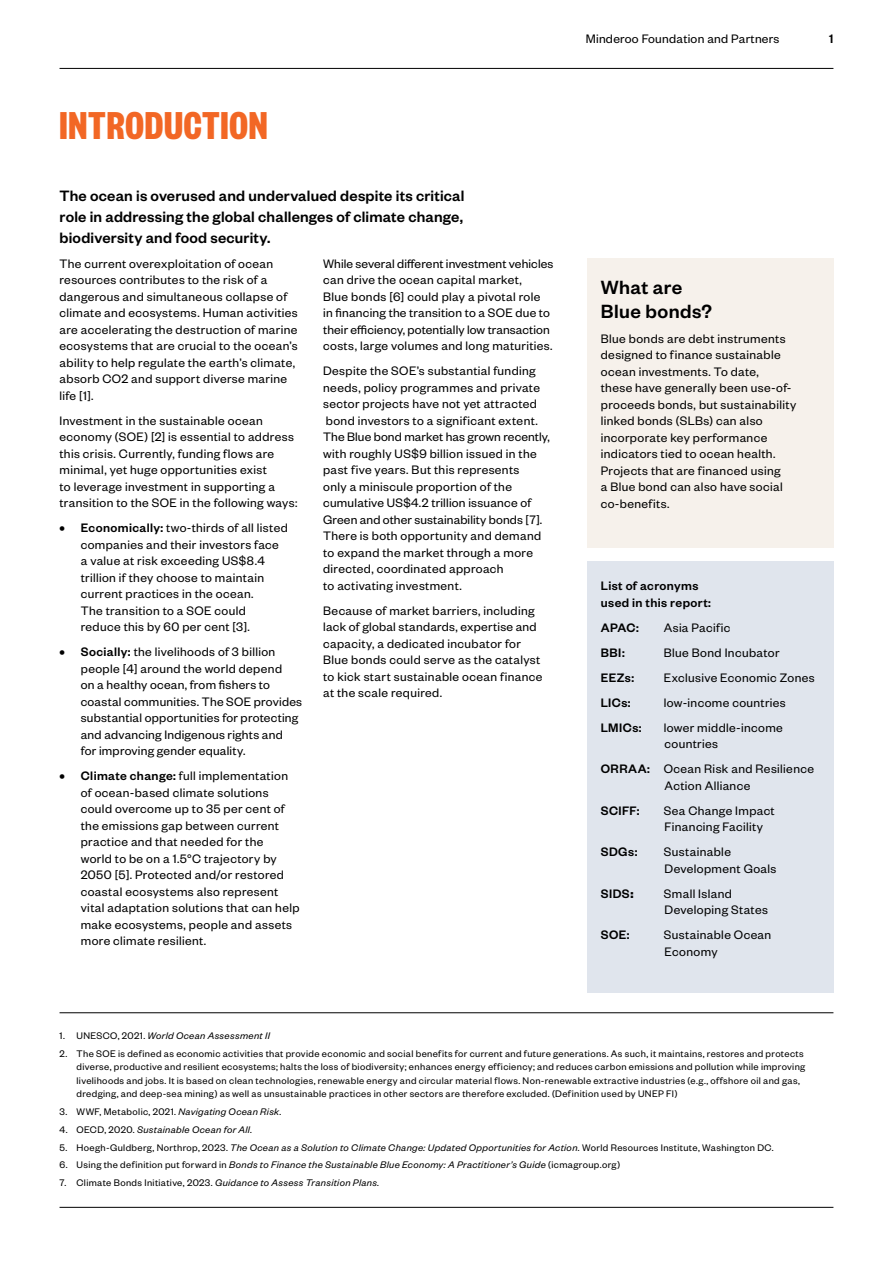
<style>
.page{position:relative;width:893px;height:1263px;background:#fff}
.page>*{position:absolute;margin:0;border:0;box-sizing:border-box;transform-origin:0 0}
.Orange_Caps_Heading{font:700 42.75px "Founders Grotesk X Cond";letter-spacing:.02em;color:#f26725}
.Subheading_2{font:500 21px/24px "Founders Grotesk";letter-spacing:.02em;color:#000}
.Body_copy_9_11{font:500 16.5px/21px "Founders Grotesk";letter-spacing:.015em;color:#000;text-align:justify}
.Body_copy_9_11-2{font:13.5px/16.5px "Founders Grotesk";letter-spacing:.03em;color:#000}
.Body_Bullets_9_11{font:13.5px/16.5px "Founders Grotesk";letter-spacing:.025em;color:#000}
.Body_copy_9_11-3{font:500 13.5px/16.5px "Founders Grotesk";letter-spacing:.03em;color:#000}
.Body_copy{font:13.5px "Founders Grotesk";letter-spacing:.02em;color:#000}
.Body_copy-2{font:500 13.5px "Founders Grotesk";color:#000}
.t1{font:10.5px/13.5px "Founders Grotesk";letter-spacing:.035em;color:#000}
.t2{font:italic 10.5px "Founders Grotesk";letter-spacing:.035em;color:#000}
.s1{font-weight:700}
.s2{font-weight:500}
.s3{font-style:normal}
.s4{font-style:italic}
</style>
<div class="page">
<hr style="left:60px;top:1207px;width:773px;height:1px;background:#000">
<hr style="left:60px;top:68px;width:773px;height:1px;background:#000">
<hr style="left:60px;top:1012px;width:773px;height:1px;background:#000">
<div style="left:587px;top:258px;width:246px;height:290px;background:#f6f1eb"></div>
<div style="left:587px;top:561px;width:246px;height:432px;background:#e0e5ed"></div>
<p class="Orange_Caps_Heading" style="left:60px;top:99px;width:210px">INTRODUCTION</p>
<p class="Body_copy_9_11" style="left:60px;top:184px;width:406px">The ocean is overused and undervalued despite its critical role in addressing the global challenges of climate change, biodiversity and food security.</p>
<p class="Body_copy_9_11-2" style="left:60px;top:254px;width:240px">The current overexploitation of ocean resources contributes to the risk of a dangerous and simultaneous collapse of climate and ecosystems. Human activities are accelerating the destruction of marine ecosystems that are crucial to the ocean’s ability to help regulate the earth’s climate, absorb CO2 and support diverse marine life [1].</p>
<p class="Body_copy_9_11-2" style="left:60px;top:411px;width:239px">Investment in the sustainable ocean economy (SOE) [2] is essential to address this crisis. Currently, funding flows are minimal, yet huge opportunities exist<br>to leverage investment in supporting a transition to the SOE in the following ways:</p>
<p class="Body_Bullets_9_11" style="left:81px;top:519px;width:209px;text-indent:-21px"><span class="s1">•</span> <span class="s2">Economically:</span> two-thirds of all listed companies and their investors face a value at risk exceeding US$8.4 trillion if they choose to maintain current practices in the ocean.<br>The transition to a SOE could reduce this by 60 per cent [3].</p>
<p class="Body_Bullets_9_11" style="left:81px;top:643px;width:223px;text-indent:-21px"><span class="s1">•</span> <span class="s2">Socially:</span> the livelihoods of 3 billion people [4] around the world depend<br>on a healthy ocean, from fishers to coastal communities. The SOE provides substantial opportunities for protecting and advancing Indigenous rights and<br>for improving gender equality.</p>
<p class="Body_Bullets_9_11" style="left:81px;top:767px;width:220px;text-indent:-21px"><span class="s1">•</span> <span class="s2">Climate change:</span> full implementation of ocean-based climate solutions could overcome up to 35 per cent of the emissions gap between current practice and that needed for the<br>world to be on a 1.5°C trajectory by 2050 [5]. Protected and/or restored coastal ecosystems also represent vital adaptation solutions that can help make ecosystems, people and assets more climate resilient.</p>
<p class="Body_copy_9_11-2" style="left:323px;top:254px;width:232px">While several different investment vehicles can drive the ocean capital market,<br>Blue bonds [6] could play a pivotal role<br>in financing the transition to a SOE due to their efficiency, potentially low transaction costs, large volumes and long maturities.</p>
<p class="Body_copy_9_11-2" style="left:323px;top:362px;width:228px">Despite the SOE’s substantial funding needs, policy programmes and private sector projects have not yet attracted bond investors to a significant extent.<br>The Blue bond market has grown recently, with roughly US$9 billion issued in the past five years. But this represents<br>only a miniscule proportion of the cumulative US$4.2 trillion issuance of Green and other sustainability bonds [7].<br>There is both opportunity and demand to expand the market through a more directed, coordinated approach<br>to activating investment.</p>
<p class="Body_copy_9_11-2" style="left:323px;top:601px;width:221px">Because of market barriers, including lack of global standards, expertise and capacity, a dedicated incubator for Blue bonds could serve as the catalyst to kick start sustainable ocean finance at the scale required.</p>
<p class="Body_copy" style="left:586px;top:30px;width:195px">Minderoo Foundation and Partners</p>
<p class="Body_copy-2" style="left:829px;top:30px;width:6px">1</p>
<p class="Subheading_2" style="left:601px;top:274px;width:113px">What are<br>Blue bonds?</p>
<p class="Body_copy_9_11-2" style="left:601px;top:329px;width:197px">Blue bonds are debt instruments designed to finance sustainable ocean investments. To date,<br>these have generally been use-of&shy;proceeds bonds, but sustainability linked bonds (SLBs) can also incorporate key performance indicators tied to ocean health.<br>Projects that are financed using<br>a Blue bond can also have social co-benefits.</p>
<p class="Body_copy_9_11-3" style="left:601px;top:577px;width:112px">List of acronyms used in this report:</p>
<p class="Body_copy_9_11-3" style="left:601px;top:618px;width:39px">APAC:</p>
<p class="Body_copy_9_11-2" style="left:664px;top:618px;width:68px">Asia Pacific</p>
<p class="Body_copy_9_11-3" style="left:601px;top:643px;width:25px">BBI:</p>
<p class="Body_copy_9_11-2" style="left:664px;top:643px;width:117px">Blue Bond Incubator</p>
<p class="Body_copy_9_11-3" style="left:601px;top:668px;width:35px">EEZs:</p>
<p class="Body_copy_9_11-2" style="left:664px;top:668px;width:152px">Exclusive Economic Zones</p>
<p class="Body_copy_9_11-3" style="left:601px;top:693px;width:31px">LICs:</p>
<p class="Body_copy_9_11-2" style="left:664px;top:693px;width:123px">low-income countries</p>
<p class="Body_copy_9_11-3" style="left:601px;top:718px;width:42px">LMICs:</p>
<p class="Body_copy_9_11-2" style="left:664px;top:718px;width:121px">lower middle-income countries</p>
<p class="Body_copy_9_11-2" style="left:601px;top:760px;width:215px;text-align:center"><span class="s2">ORRAA:</span> Ocean Risk and Resilience<br>Action Alliance</p>
<p class="Body_copy_9_11-3" style="left:601px;top:801px;width:40px">SCIFF:</p>
<p class="Body_copy_9_11-2" style="left:664px;top:801px;width:112px">Sea Change Impact<br>Financing Facility</p>
<p class="Body_copy_9_11-3" style="left:601px;top:843px;width:38px">SDGs:</p>
<p class="Body_copy_9_11-2" style="left:664px;top:843px;width:114px">Sustainable<br>Development Goals</p>
<p class="Body_copy_9_11-3" style="left:601px;top:884px;width:34px">SIDS<span class="s1">:</span></p>
<p class="Body_copy_9_11-2" style="left:664px;top:884px;width:106px">Small Island<br>Developing States</p>
<p class="Body_copy_9_11-3" style="left:601px;top:926px;width:30px">SOE:</p>
<p class="Body_copy_9_11-2" style="left:664px;top:926px;width:109px">Sustainable Ocean<br>Economy</p>
<p class="t2" style="left:60px;top:1029px;width:212px"><span class="s3">1. UNESCO, 2021.</span> World Ocean Assessment II</p>
<p class="t1" style="left:77px;top:1046px;width:730px;text-indent:-17px">2. The SOE is defined as economic activities that provide economic and social benefits for current and future generations. As such, it maintains, restores and protects diverse, productive and resilient ecosystems; halts the loss of biodiversity; enhances energy efficiency; and reduces carbon emissions and pollution while improving livelihoods and jobs. It is based on clean technologies, renewable energy and circular material flows. Non-renewable extractive industries (e.g., offshore oil and gas, dredging, and deep-sea mining) as well as unsustainable practices in other sectors are therefore excluded. (Definition used by UNEP FI)</p>
<p class="t1" style="left:60px;top:1104px;width:224px">3. WWF, Metabolic, 2021. <span class="s4">Navigating Ocean Risk.</span></p>
<p class="t2" style="left:60px;top:1123px;width:194px"><span class="s3">4. OECD, 2020.</span> Sustainable Ocean for All.</p>
<p class="t1" style="left:60px;top:1140px;width:716px">5. Hoegh-Guldberg, Northrop, 2023. <span class="s4">The Ocean as a Solution to Climate Change: Updated Opportunities for Action.</span> World Resources Institute, Washington DC.</p>
<p class="t2" style="left:60px;top:1158px;width:562px"><span class="s3">6. Using the definition put forward in</span> Bonds to Finance the Sustainable Blue Economy: A Practitioner’s Guide <span class="s3">(icmagroup.org)</span></p>
<p class="t2" style="left:60px;top:1176px;width:321px"><span class="s3">7. Climate Bonds Initiative, 2023.</span> Guidance to Assess Transition Plans.</p>
</div>
